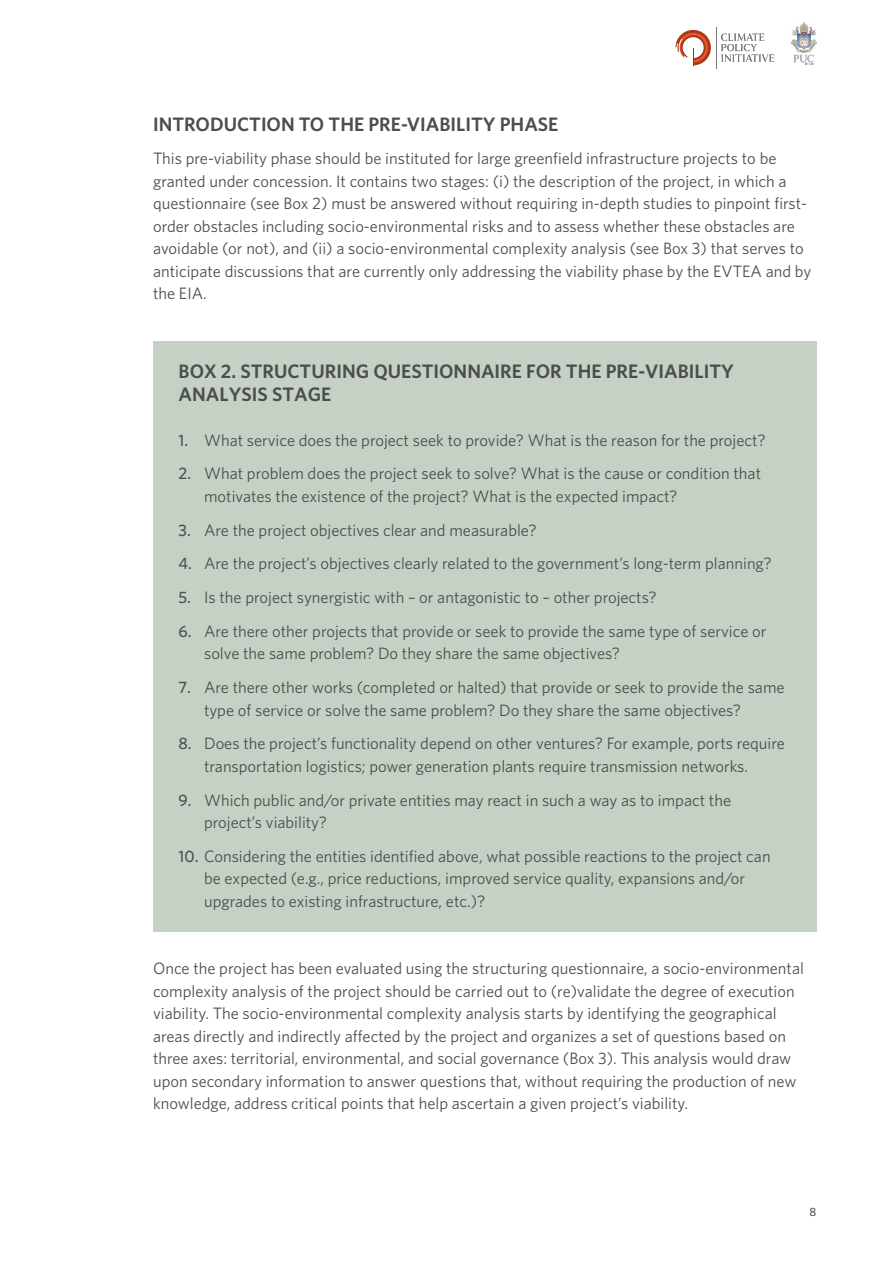
<style>
.page{position:relative;width:893px;height:1263px;background:#fff}
.page>*{position:absolute;margin:0;border:0;box-sizing:border-box;transform-origin:0 0}
.t1{font:600 19.5px/22.5px "Whitney";color:#4d4d4f}
.t2{font:16.5px/22.5px "Whitney";color:#4d4d4f}
.t3{font:500 12px "Whitney";color:#4d4d4f}
.s1{font-weight:500}
</style>
<div class="page">
<svg style="left:675px;top:30px;width:36px;height:35px"></svg>
<svg style="left:721px;top:34px;width:53px;height:28px"></svg>
<hr style="left:716px;top:27px;width:1px;height:41px;background:#7c7976">
<img style="left:792px;top:22px;width:24px;height:43px">
<div style="left:153px;top:341px;width:663px;height:85px;background:#c4d1c4"></div>
<div style="left:153px;top:410px;width:663px;height:60px;background:#c4d1c4"></div>
<div style="left:153px;top:445px;width:663px;height:82px;background:#c4d1c4"></div>
<div style="left:153px;top:500px;width:663px;height:60px;background:#c4d1c4"></div>
<div style="left:153px;top:534px;width:663px;height:60px;background:#c4d1c4"></div>
<div style="left:153px;top:567px;width:663px;height:61px;background:#c4d1c4"></div>
<div style="left:153px;top:602px;width:663px;height:82px;background:#c4d1c4"></div>
<div style="left:153px;top:659px;width:663px;height:81px;background:#c4d1c4"></div>
<div style="left:153px;top:715px;width:663px;height:81px;background:#c4d1c4"></div>
<div style="left:153px;top:771px;width:663px;height:82px;background:#c4d1c4"></div>
<div style="left:153px;top:827px;width:663px;height:105px;background:#c4d1c4"></div>
<p class="t1" style="left:153px;top:112px;width:407px">INTRODUCTION TO THE PRE-VIABILITY PHASE</p>
<p class="t2" style="left:153px;top:147px;width:660px">This pre-viability phase should be instituted for large greenfield infrastructure projects to be granted under concession. It contains two stages: (i) the description of the project, in which a questionnaire (see Box 2) must be answered without requiring in-depth studies to pinpoint first&shy;order obstacles including socio-environmental risks and to assess whether these obstacles are avoidable (or not), and (ii) a socio-environmental complexity analysis (see Box 3) that serves to anticipate discussions that are currently only addressing the viability phase by the EVTEA and by the EIA.</p>
<p class="t1" style="left:179px;top:360px;width:557px">BOX 2. STRUCTURING QUESTIONNAIRE FOR THE PRE-VIABILITY<br>ANALYSIS STAGE</p>
<p class="t2" style="left:179px;top:428px;width:588px"><span class="s1">1.</span> What service does the project seek to provide? What is the reason for the project?</p>
<p class="t2" style="left:204px;top:462px;width:558px;text-indent:-26px"><span class="s1">2.</span> What problem does the project seek to solve? What is the cause or condition that motivates the existence of the project? What is the expected impact?</p>
<p class="t2" style="left:179px;top:518px;width:360px"><span class="s1">3.</span> Are the project objectives clear and measurable?</p>
<p class="t2" style="left:179px;top:552px;width:595px"><span class="s1">4.</span> Are the project’s objectives clearly related to the government’s long-term planning?</p>
<p class="t2" style="left:179px;top:586px;width:479px"><span class="s1">5.</span> Is the project synergistic with – or antagonistic to – other projects?</p>
<p class="t2" style="left:204px;top:619px;width:564px;text-indent:-26px"><span class="s1">6.</span> Are there other projects that provide or seek to provide the same type of service or solve the same problem? Do they share the same objectives?</p>
<p class="t2" style="left:204px;top:676px;width:582px;text-indent:-26px"><span class="s1">7.</span> Are there other works (completed or halted) that provide or seek to provide the same type of service or solve the same problem? Do they share the same objectives?</p>
<p class="t2" style="left:204px;top:732px;width:582px;text-indent:-26px"><span class="s1">8.</span> Does the project’s functionality depend on other ventures? For example, ports require transportation logistics; power generation plants require transmission networks.</p>
<p class="t2" style="left:204px;top:788px;width:528px;text-indent:-26px"><span class="s1">9.</span> Which public and/or private entities may react in such a way as to impact the project’s viability?</p>
<p class="t2" style="left:204px;top:844px;width:568px;text-indent:-26px"><span class="s1">10.</span> Considering the entities identified above, what possible reactions to the project can be expected (e.g., price reductions, improved service quality, expansions and/or upgrades to existing infrastructure, etc.)?</p>
<p class="t2" style="left:153px;top:957px;width:652px">Once the project has been evaluated using the structuring questionnaire, a socio-environmental complexity analysis of the project should be carried out to (re)validate the degree of execution viability. The socio-environmental complexity analysis starts by identifying the geographical areas directly and indirectly affected by the project and organizes a set of questions based on three axes: territorial, environmental, and social governance (Box 3). This analysis would draw upon secondary information to answer questions that, without requiring the production of new knowledge, address critical points that help ascertain a given project’s viability.</p>
<p class="t3" style="left:810px;top:1204px;width:8px">8</p>
</div>
